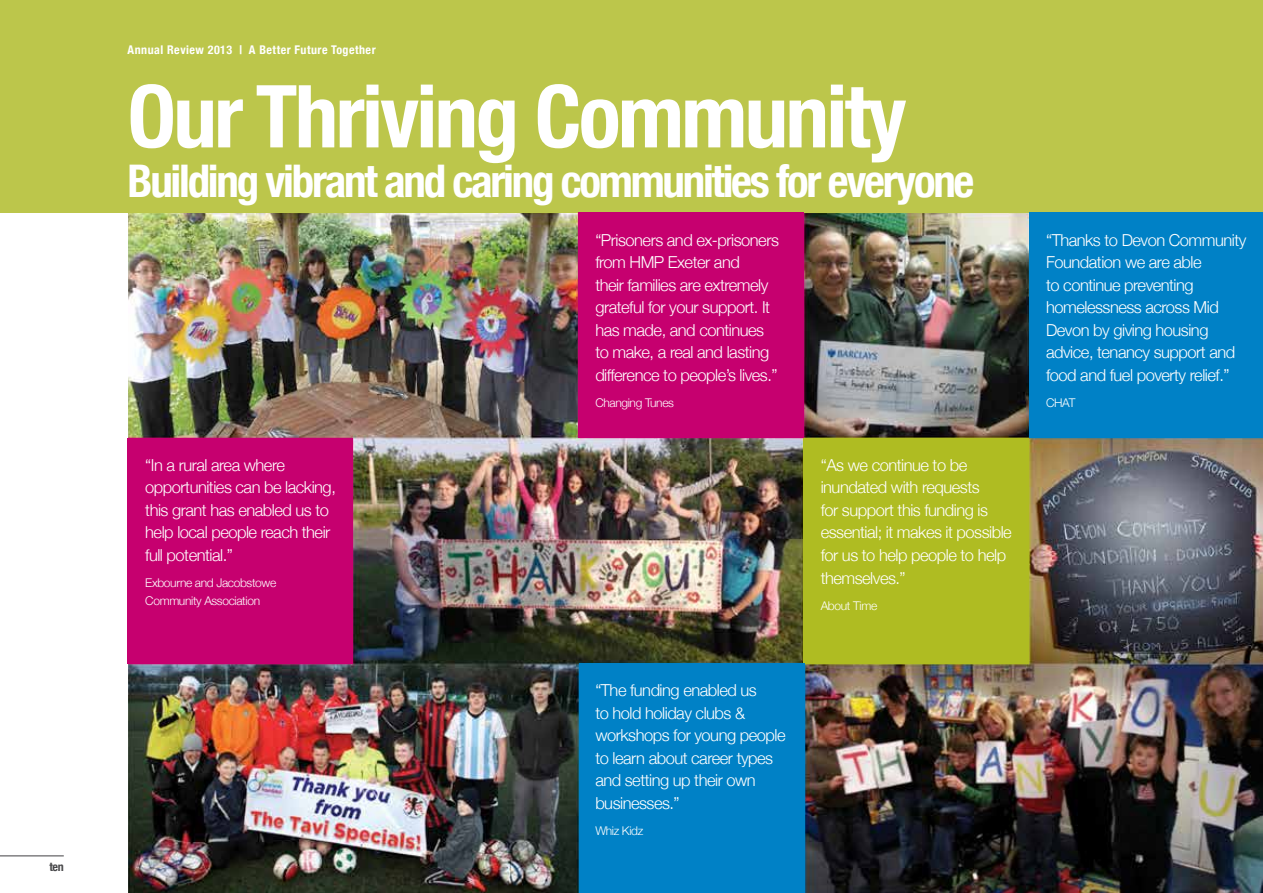
<style>
.page{position:relative;width:1263px;height:893px;background:#fff}
.page>*{position:absolute;margin:0;border:0;box-sizing:border-box;transform-origin:0 0}
.t1{font:700 condensed 87px "Helvetica Neue";letter-spacing:-.03em;color:#fff}
.t2{font:700 condensed 45px "Helvetica Neue";letter-spacing:-.05em;color:#fff}
.t3{font:300 16.5px/22.5px "Helvetica Neue";letter-spacing:-.03em;color:#fff}
.t4{font:300 12px/18px "Helvetica Neue";letter-spacing:-.03em;color:#fff}
.t5{font:700 condensed 12px "Helvetica Neue";letter-spacing:.04em;color:#fff}
.t6{font:700 condensed 12px "Helvetica Neue";color:#48484a}
</style>
<div class="page">
<img style="left:128px;top:213px;width:1135px;height:680px">
<div style="left:0;top:0;width:1263px;height:213px;background:#bcc64b"></div>
<hr style="left:0;top:856px;width:64px;height:1px;background:#414042">
<div style="left:578px;top:213px;width:226px;height:225px;background:#c6006f"></div>
<div style="left:1029px;top:213px;width:234px;height:225px;background:#0081c6"></div>
<div style="left:128px;top:438px;width:225px;height:225px;background:#c6006f"></div>
<div style="left:804px;top:438px;width:225px;height:225px;background:#afbc22"></div>
<div style="left:579px;top:663px;width:225px;height:230px;background:#0081c6"></div>
<p class="t6" style="left:49px;top:856px;width:16px">ten</p>
<p class="t5" style="left:128px;top:40px;width:250px">Annual Review 2013 | A Better Future Together</p>
<h1 class="t1" style="left:128px;top:44px;width:780px">Our Thriving Community</h1>
<h2 class="t2" style="left:128px;top:144px;width:848px">Building vibrant and caring communities for everyone</h2>
<p class="t3" style="left:145px;top:453px;width:192px">“In a rural area where opportunities can be lacking, this grant has enabled us to help local people reach their full potential.”</p>
<p class="t4" style="left:145px;top:573px;width:133px">Exbourne and Jacobstowe<br>Community Association</p>
<p class="t3" style="left:595px;top:227px;width:185px">“Prisoners and ex-prisoners from HMP Exeter and<br>their families are extremely grateful for your support. It has made, and continues to make, a real and lasting difference to people’s lives.”</p>
<p class="t4" style="left:595px;top:393px;width:80px">Changing Tunes</p>
<p class="t3" style="left:595px;top:678px;width:192px">“The funding enabled us<br>to hold holiday clubs &amp; workshops for young people to learn about career types and setting up their own businesses.”</p>
<p class="t4" style="left:595px;top:821px;width:49px">Whiz Kidz</p>
<p class="t3" style="left:821px;top:453px;width:193px">“As we continue to be inundated with requests<br>for support this funding is essential; it makes it possible for us to help people to help themselves.”</p>
<p class="t4" style="left:821px;top:596px;width:58px">About Time</p>
<p class="t3" style="left:1046px;top:227px;width:202px">“Thanks to Devon Community<br>Foundation we are able<br>to continue preventing homelessness across Mid<br>Devon by giving housing advice, tenancy support and food and fuel poverty relief.”</p>
<p class="t4" style="left:1046px;top:393px;width:31px">CHAT</p>
</div>
